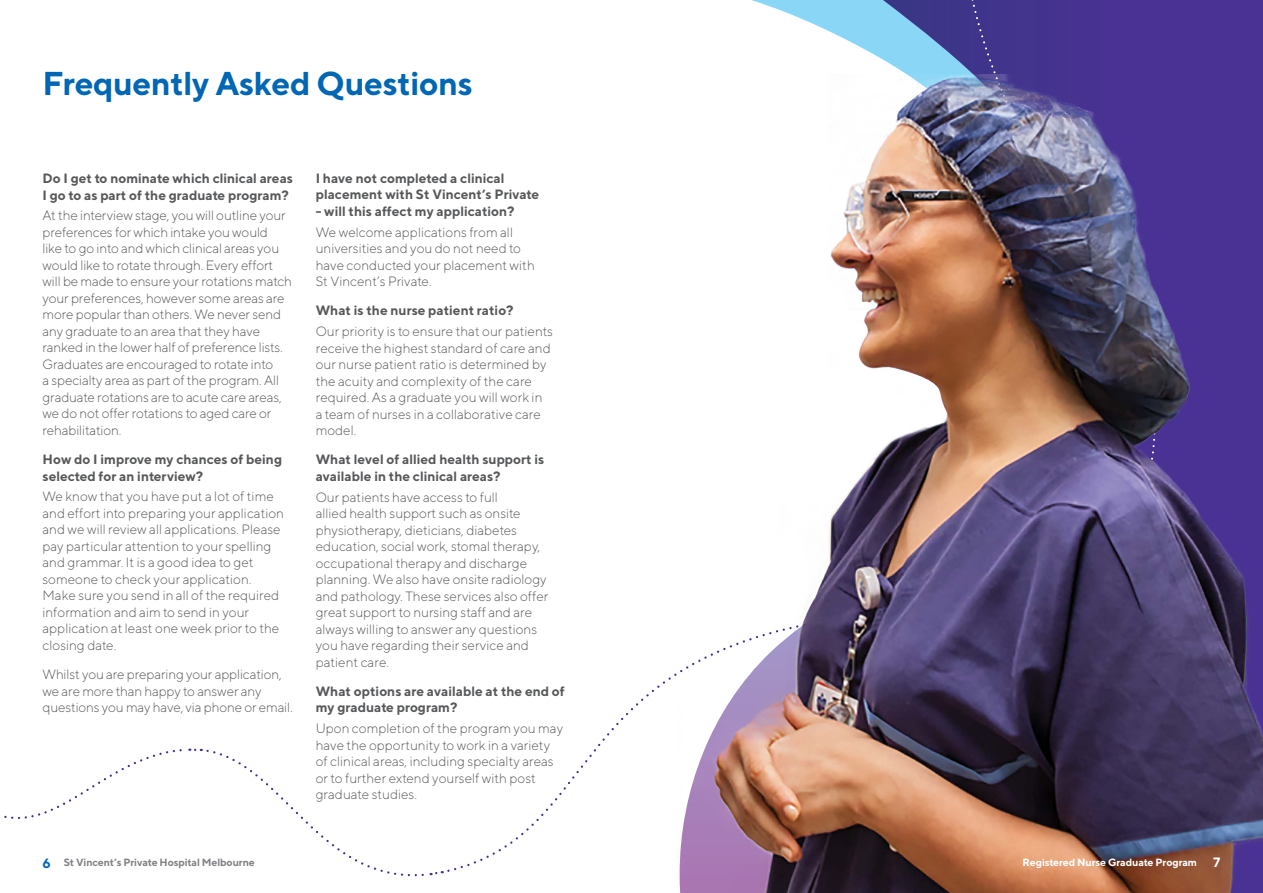
<style>
.page{position:relative;width:1263px;height:893px;background:#fff}
.page>*{position:absolute;margin:0;border:0;box-sizing:border-box;transform-origin:0 0}
.t1{font:700 33px "TT Norms";letter-spacing:-.01em;color:#0166b3}
.t2{font:300 13.5px/16.5px "TT Norms";color:#57585a}
.t3{font:700 13.5px/16.5px "TT Norms";color:#57585a}
.t4{font:700 10.5px "TT Norms";letter-spacing:-.01em;color:#808285}
.t5{font:700 10.5px "TT Norms";letter-spacing:-.01em;color:#fff}
.s1{font-size:13.5px;color:#0166b3}
.s2{font-size:13.5px}
</style>
<div class="page">
<svg style="left:839px;top:0;width:327px;height:74px;background:#5e63ac"></svg>
<svg style="left:4px;top:748px;width:439px;height:129px"></svg>
<img style="left:679px;top:74px;width:584px;height:819px">
<h1 class="t1" style="left:43px;top:63px;width:432px">Frequently Asked Questions</h1>
<p class="t3" style="left:43px;top:170px;width:252px">Do I get to nominate which clinical areas<br>I go to as part of the graduate program?</p>
<p class="t2" style="left:43px;top:207px;width:251px">At the interview stage, you will outline your preferences for which intake you would<br>like to go into and which clinical areas you would like to rotate through. Every effort will be made to ensure your rotations match your preferences, however some areas are more popular than others. We never send any graduate to an area that they have ranked in the lower half of preference lists.<br>Graduates are encouraged to rotate into<br>a specialty area as part of the program. All graduate rotations are to acute care areas, we do not offer rotations to aged care or rehabilitation.</p>
<p class="t3" style="left:43px;top:451px;width:241px">How do I improve my chances of being selected for an interview?</p>
<p class="t2" style="left:43px;top:488px;width:243px">We know that you have put a lot of time and effort into preparing your application and we will review all applications. Please pay particular attention to your spelling and grammar. It is a good idea to get someone to check your application.<br>Make sure you send in all of the required information and aim to send in your application at least one week prior to the closing date.</p>
<p class="t2" style="left:43px;top:666px;width:252px">Whilst you are preparing your application, we are more than happy to answer any questions you may have, via phone or email.</p>
<p class="t4" style="left:43px;top:856px;width:214px"><span class="s1">6</span> St Vincent’s Private Hospital Melbourne</p>
<p class="t3" style="left:316px;top:170px;width:225px">I have not completed a clinical placement with St Vincent’s Private</p>
<p class="t3" style="left:316px;top:203px;width:200px">- will this affect my application?</p>
<p class="t2" style="left:316px;top:223px;width:220px">We welcome applications from all universities and you do not need to have conducted your placement with<br>St Vincent’s Private.</p>
<p class="t3" style="left:316px;top:302px;width:199px">What is the nurse patient ratio?</p>
<p class="t2" style="left:316px;top:323px;width:239px">Our priority is to ensure that our patients receive the highest standard of care and our nurse patient ratio is determined by the acuity and complexity of the care required. As a graduate you will work in<br>a team of nurses in a collaborative care model.</p>
<p class="t3" style="left:316px;top:451px;width:230px">What level of allied health support is available in the clinical areas?</p>
<p class="t2" style="left:316px;top:488px;width:234px">Our patients have access to full<br>allied health support such as onsite physiotherapy, dieticians, diabetes education, social work, stomal therapy, occupational therapy and discharge planning. We also have onsite radiology and pathology. These services also offer great support to nursing staff and are always willing to answer any questions you have regarding their service and patient care.</p>
<p class="t3" style="left:316px;top:683px;width:251px">What options are available at the end of my graduate program?</p>
<p class="t2" style="left:316px;top:720px;width:249px">Upon completion of the program you may have the opportunity to work in a variety of clinical areas, including specialty areas or to further extend yourself with post graduate studies.</p>
<p class="t5" style="left:1022px;top:856px;width:199px">Registered Nurse Graduate Program <span class="s2">7</span></p>
</div>
